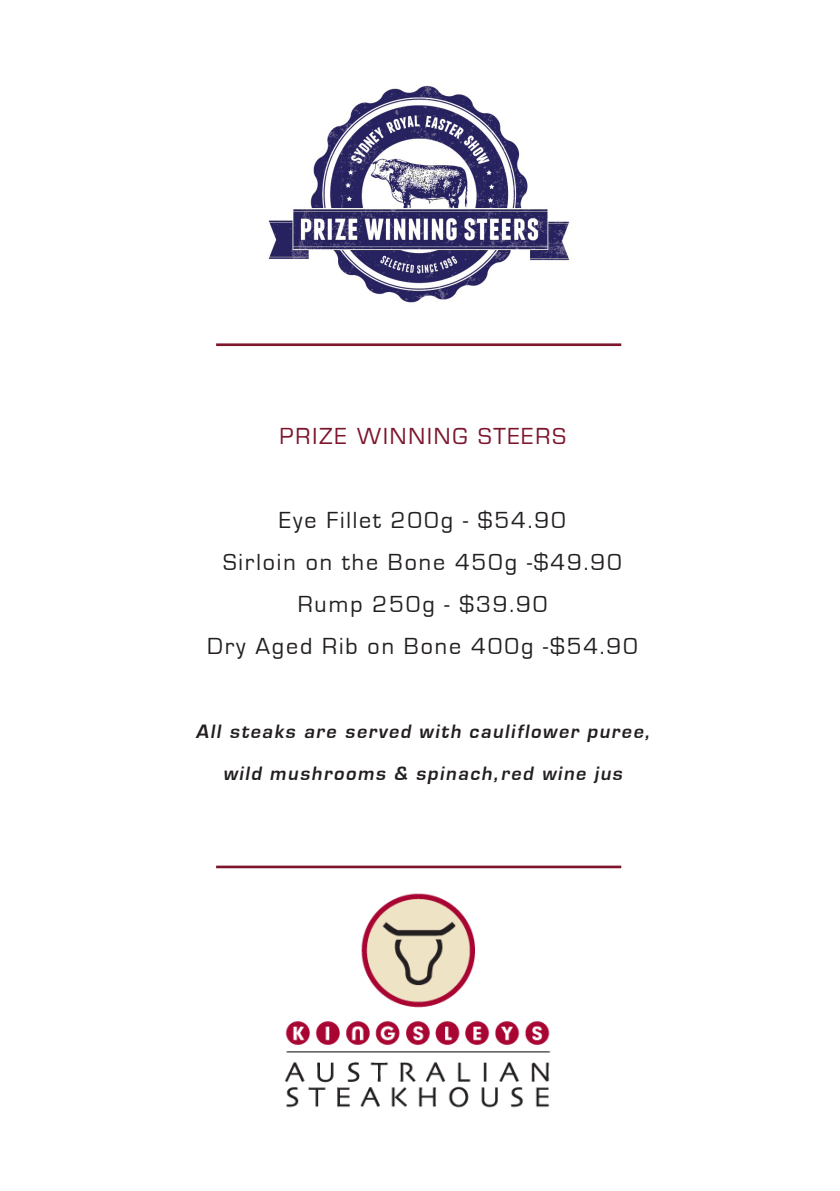
<style>
.page{position:relative;width:840px;height:1191px;background:#fff}
.page>*{position:absolute;margin:0;border:0;box-sizing:border-box;transform-origin:0 0}
.t1{font:24px/42px "Eurostile";letter-spacing:.08em;color:#231f20;text-align:center}
.t2{font:24px "Eurostile";letter-spacing:.08em;color:#7d152c}
.t3{font:italic 700 20px/42px "Eurostile";color:#231f20;text-align:center}
.s1{font-style:inherit}
</style>
<div class="page">
<hr style="left:216px;top:343px;width:405px;height:3px;background:#7d152c">
<hr style="left:216px;top:865px;width:405px;height:3px;background:#7d152c">
<img style="left:284px;top:893px;width:267px;height:215px">
<img style="left:268px;top:85px;width:302px;height:218px">
<p class="t2" style="left:279px;top:423px;width:288px">PRIZE WINNING STEERS</p>
<p class="t1" style="left:207px;top:500px;width:432px">Eye Fillet 200g - $54.90<br>Sirloin on the Bone 450g -$49.90<br>Rump 250g - $39.90<br>Dry Aged Rib on Bone 400g -$54.90</p>
<p class="t3" style="left:196px;top:711px;width:458px"><span class="s1">All steaks are</span> served with cauliflower puree, wild mushrooms &amp; spinach<span class="s1">,red wine jus</span></p>
</div>
